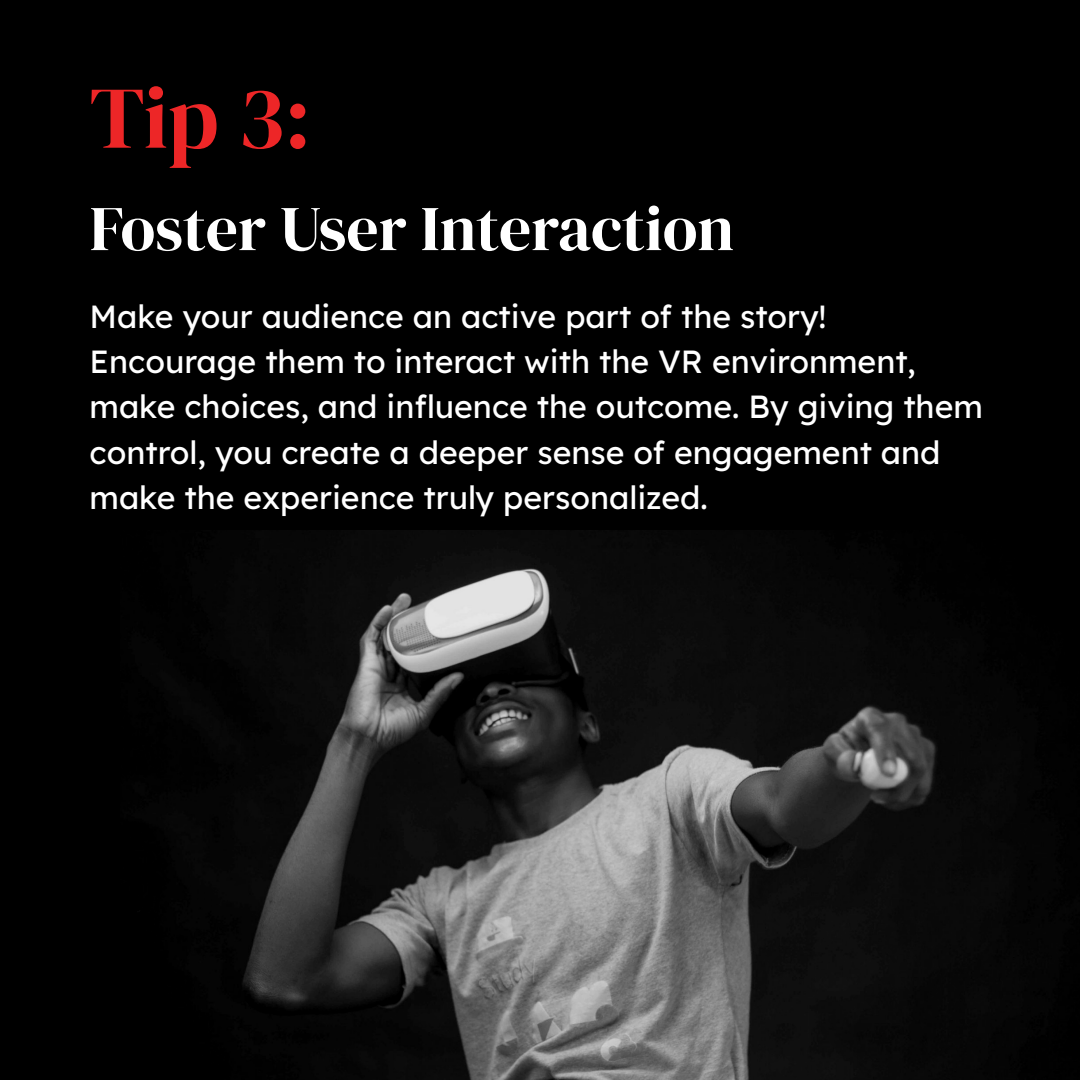
<style>
.page{position:relative;width:1080px;height:1080px;background:#000}
.page>*{position:absolute;margin:0;border:0;box-sizing:border-box;transform-origin:0 0}
.t1{font:87.8px "DM Serif Display";color:#ed2627}
.t2{font:63.6px "DM Serif Display";color:#fff}
.t3{font:32px/45.2px "Lexend";color:#fff}
</style>
<div class="page">
<img style="left:242px;top:530px;width:739px;height:550px">
<h1 class="t1" style="left:90px;top:67px;width:223px">Tip 3:</h1>
<h2 class="t2" style="left:90px;top:192px;width:646px">Foster User Interaction</h2>
<p class="t3" style="left:90px;top:292px;width:895px">Make your audience an active part of the story!<br>Encourage them to interact with the VR environment, make choices, and influence the outcome. By giving them control, you create a deeper sense of engagement and make the experience truly personalized.</p>
</div>
